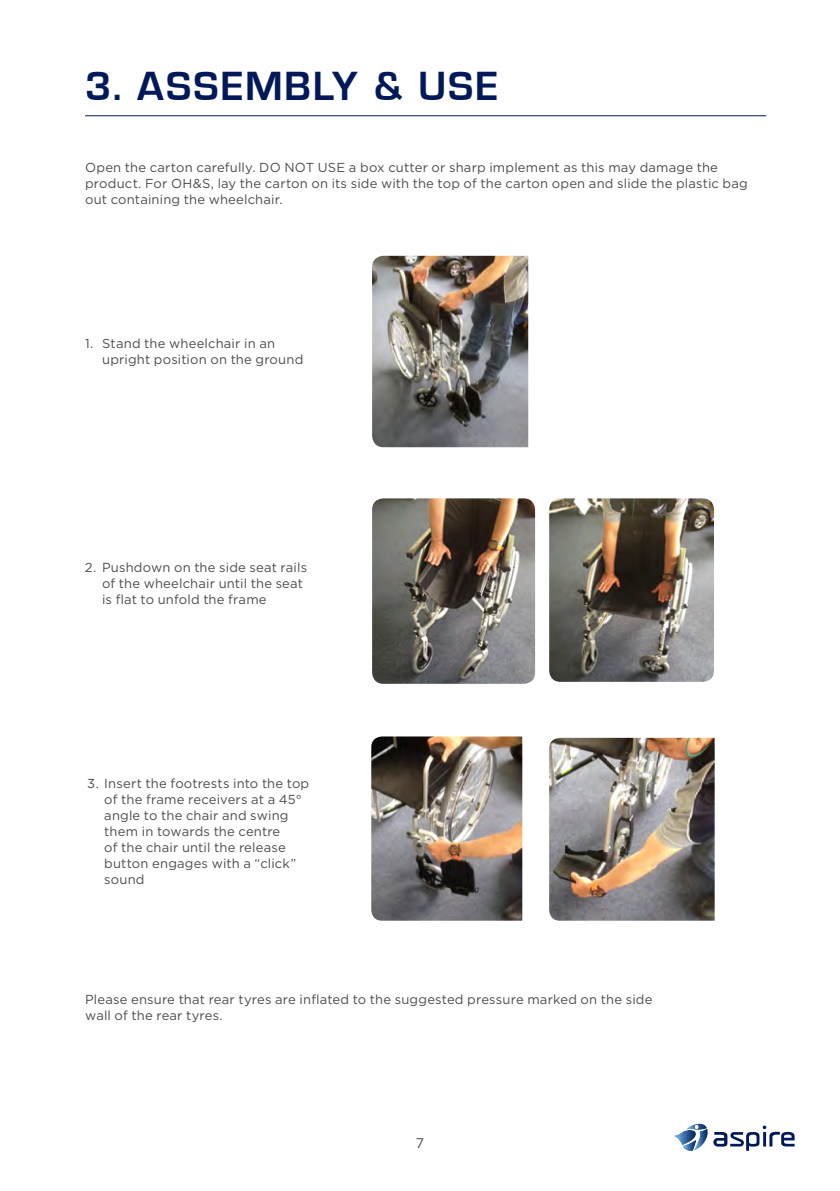
<style>
.page{position:relative;width:840px;height:1191px;background:#fff}
.page>*{position:absolute;margin:0;border:0;box-sizing:border-box;transform-origin:0 0}
.sub_eurostile{font:700 42px "Eurostile";letter-spacing:.04em;color:#011958}
.t1{font:14px "Gotham";color:#4b4c4d}
.body{font:13px/16px "Gotham";letter-spacing:.015em;color:#4b4c4d}
</style>
<div class="page">
<svg style="left:674px;top:1123px;width:120px;height:28px"></svg>
<hr style="left:85px;top:115px;width:680px;height:1px;background:#011958">
<img style="left:372px;top:256px;width:156px;height:191px">
<img style="left:549px;top:738px;width:165px;height:182px">
<img style="left:371px;top:736px;width:151px;height:184px">
<img style="left:372px;top:498px;width:162px;height:186px">
<img style="left:549px;top:498px;width:164px;height:184px">
<p class="sub_eurostile" style="left:85px;top:63px;width:414px">3. ASSEMBLY &amp; USE</p>
<p class="body" style="left:85px;top:159px;width:663px">Open the carton carefully. DO NOT USE a box cutter or sharp implement as this may damage the product. For OH&amp;S, lay the carton on its side with the top of the carton open and slide the plastic bag out containing the wheelchair.</p>
<p class="body" style="left:102px;top:335px;width:202px;text-indent:-17px">1. Stand the wheelchair in an upright position on the ground</p>
<p class="body" style="left:102px;top:559px;width:206px;text-indent:-17px">2. Pushdown on the side seat rails of the wheelchair until the seat is flat to unfold the frame</p>
<p class="body" style="left:104px;top:775px;width:206px;text-indent:-17px">3. Insert the footrests into the top of the frame receivers at a 45° angle to the chair and swing them in towards the centre<br>of the chair until the release button engages with a “click” sound</p>
<p class="body" style="left:85px;top:991px;width:568px">Please ensure that rear tyres are inflated to the suggested pressure marked on the side wall of the rear tyres.</p>
<p class="t1" style="left:415px;top:1134px;width:10px">7</p>
</div>
